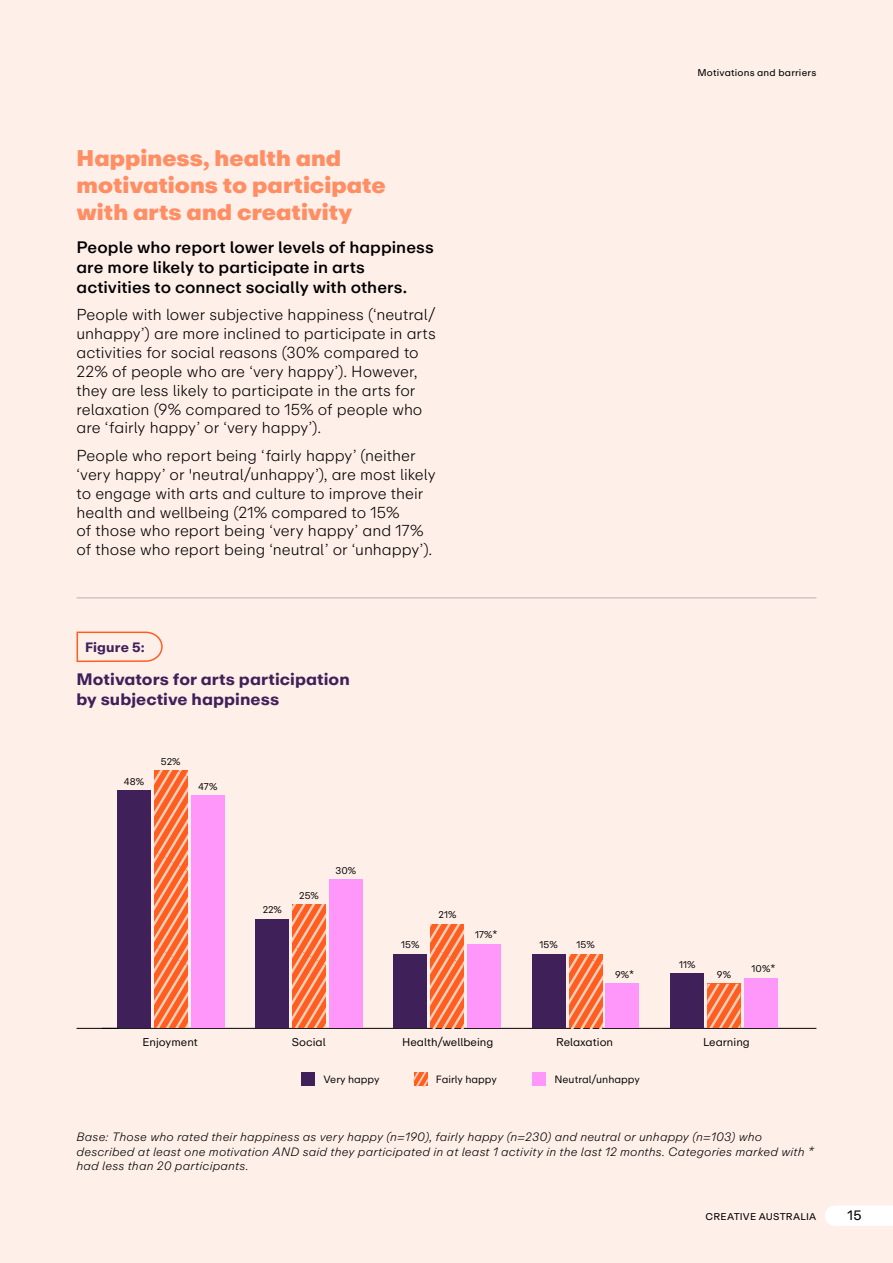
<style>
.page{position:relative;width:893px;height:1263px;background:#ffefe9}
.page>*{position:absolute;margin:0;border:0;box-sizing:border-box;transform-origin:0 0}
.Heading_2{font:900 22.5px/27px "ABC Repro";color:#ff8e64}
.Heading_4___H{font:500 16.5px/19.8px "ABC Repro";color:#000}
.Figure_Heading{font:700 16.5px/19.8px "ABC Repro";letter-spacing:.005em;color:#402059}
.Body_Text{font:300 15.75px/18.9px "ABC Repro";color:#000}
.Figure_Tab{font:700 13.5px "ABC Repro";letter-spacing:.01em;color:#402059}
.t1{font:13.5px "ABC Repro";color:#000}
.t2{font:italic 300 12px/14.4px "ABC Repro";letter-spacing:.015em;color:#000}
.t3{font:11.25px "ABC Repro Screen";color:#000}
.t4{font:10.5px "ABC Repro Screen";color:#000}
.t5{font:9.75px "ABC Repro Screen";color:#000}
.t6{font:9.75px "ABC Repro";letter-spacing:.02em;color:#000}
</style>
<div class="page">
<svg style="left:76px;top:631px;width:87px;height:32px"></svg>
<div style="left:301px;top:1072px;width:14px;height:14px;background:#402059"></div>
<div style="left:532px;top:1072px;width:14px;height:14px;background:#ff96f9"></div>
<svg style="left:414px;top:1072px;width:14px;height:14px"></svg>
<hr style="left:102px;top:1028px;width:714px;height:1px;background:#000">
<hr style="left:77px;top:1028px;width:42px;height:1px;background:#000">
<div style="left:191px;top:795px;width:33px;height:233px;background:#ff96f9"></div>
<div style="left:329px;top:880px;width:34px;height:148px;background:#ff96f9"></div>
<div style="left:468px;top:944px;width:33px;height:84px;background:#ff96f9"></div>
<div style="left:606px;top:984px;width:33px;height:44px;background:#ff96f9"></div>
<div style="left:744px;top:979px;width:33px;height:49px;background:#ff96f9"></div>
<svg style="left:292px;top:904px;width:1px;height:124px"></svg>
<div style="left:117px;top:790px;width:34px;height:238px;background:#402059"></div>
<div style="left:256px;top:919px;width:33px;height:109px;background:#402059"></div>
<div style="left:394px;top:954px;width:33px;height:74px;background:#402059"></div>
<div style="left:532px;top:954px;width:33px;height:74px;background:#402059"></div>
<div style="left:670px;top:974px;width:34px;height:54px;background:#402059"></div>
<svg style="left:154px;top:771px;width:33px;height:257px;background:#ff7f4f"></svg>
<svg style="left:293px;top:904px;width:33px;height:124px;background:#ff7f4f"></svg>
<svg style="left:431px;top:924px;width:33px;height:104px;background:#ff7f4e"></svg>
<svg style="left:569px;top:954px;width:33px;height:74px;background:#ff7f4e"></svg>
<svg style="left:707px;top:984px;width:33px;height:44px"></svg>
<hr style="left:77px;top:597px;width:739px;height:1px;background:#b1b4b6">
<svg style="left:825px;top:1206px;width:68px;height:20px"></svg>
<h2 class="Heading_2" style="left:77px;top:145px;width:311px">Happiness, health and motivations to participate with arts and creativity</h2>
<p class="Heading_4___H" style="left:77px;top:237px;width:359px">People who report lower levels of happiness are more likely to participate in arts activities to connect socially with others.</p>
<p class="Body_Text" style="left:77px;top:305px;width:361px">People with lower subjective happiness (‘neutral/ unhappy’) are more inclined to participate in arts activities for social reasons (30% compared to 22% of people who are ‘very happy’). However, they are less likely to participate in the arts for relaxation (9% compared to 15% of people who are ‘fairly happy’ or ‘very happy’).</p>
<p class="Body_Text" style="left:77px;top:446px;width:361px">People who report being ‘fairly happy’ (neither ‘very happy’ or 'neutral/unhappy’), are most likely to engage with arts and culture to improve their health and wellbeing (21% compared to 15%<br>of those who report being ‘very happy’ and 17% of those who report being ‘neutral’ or ‘unhappy’).</p>
<p class="t6" style="left:697px;top:66px;width:121px">Motivations and barriers</p>
<p class="Figure_Tab" style="left:85px;top:639px;width:61px">Figure 5:</p>
<p class="Figure_Heading" style="left:77px;top:669px;width:275px">Motivators for arts participation by subjective happiness</p>
<p class="t5" style="left:124px;top:775px;width:22px">48%</p>
<p class="t5" style="left:161px;top:755px;width:21px">52%</p>
<p class="t5" style="left:198px;top:780px;width:21px">47%</p>
<p class="t5" style="left:263px;top:904px;width:21px">22%</p>
<p class="t5" style="left:299px;top:889px;width:21px">25%</p>
<p class="t5" style="left:336px;top:864px;width:22px">30%</p>
<p class="t5" style="left:439px;top:909px;width:19px">21%</p>
<p class="t5" style="left:475px;top:929px;width:24px">17%*</p>
<p class="t5" style="left:401px;top:939px;width:20px">15%</p>
<p class="t5" style="left:539px;top:939px;width:20px">15%</p>
<p class="t5" style="left:576px;top:939px;width:20px">15%</p>
<p class="t5" style="left:679px;top:958px;width:18px">11%</p>
<p class="t5" style="left:615px;top:968px;width:21px">9%*</p>
<p class="t5" style="left:717px;top:968px;width:16px">9%</p>
<p class="t5" style="left:751px;top:963px;width:25px">10%*</p>
<p class="t3" style="left:143px;top:1035px;width:57px">Enjoyment</p>
<p class="t3" style="left:292px;top:1035px;width:35px">Social</p>
<p class="t3" style="left:402px;top:1035px;width:93px">Health/wellbeing</p>
<p class="t3" style="left:556px;top:1035px;width:58px">Relaxation</p>
<p class="t3" style="left:703px;top:1035px;width:48px">Learning</p>
<p class="t4" style="left:436px;top:1072px;width:63px">Fairly happy</p>
<p class="t4" style="left:555px;top:1072px;width:87px">Neutral/unhappy</p>
<p class="t4" style="left:324px;top:1072px;width:57px">Very happy</p>
<p class="t2" style="left:77px;top:1130px;width:739px">Base: Those who rated their happiness as very happy (n=190), fairly happy (n=230) and neutral or unhappy (n=103) who described at least one motivation AND said they participated in at least 1 activity in the last 12 months. Categories marked with * had less than 20 participants.</p>
<p class="t6" style="left:706px;top:1210px;width:112px">CREATIVE AUSTRALIA</p>
<p class="t1" style="left:848px;top:1207px;width:16px">15</p>
</div>
